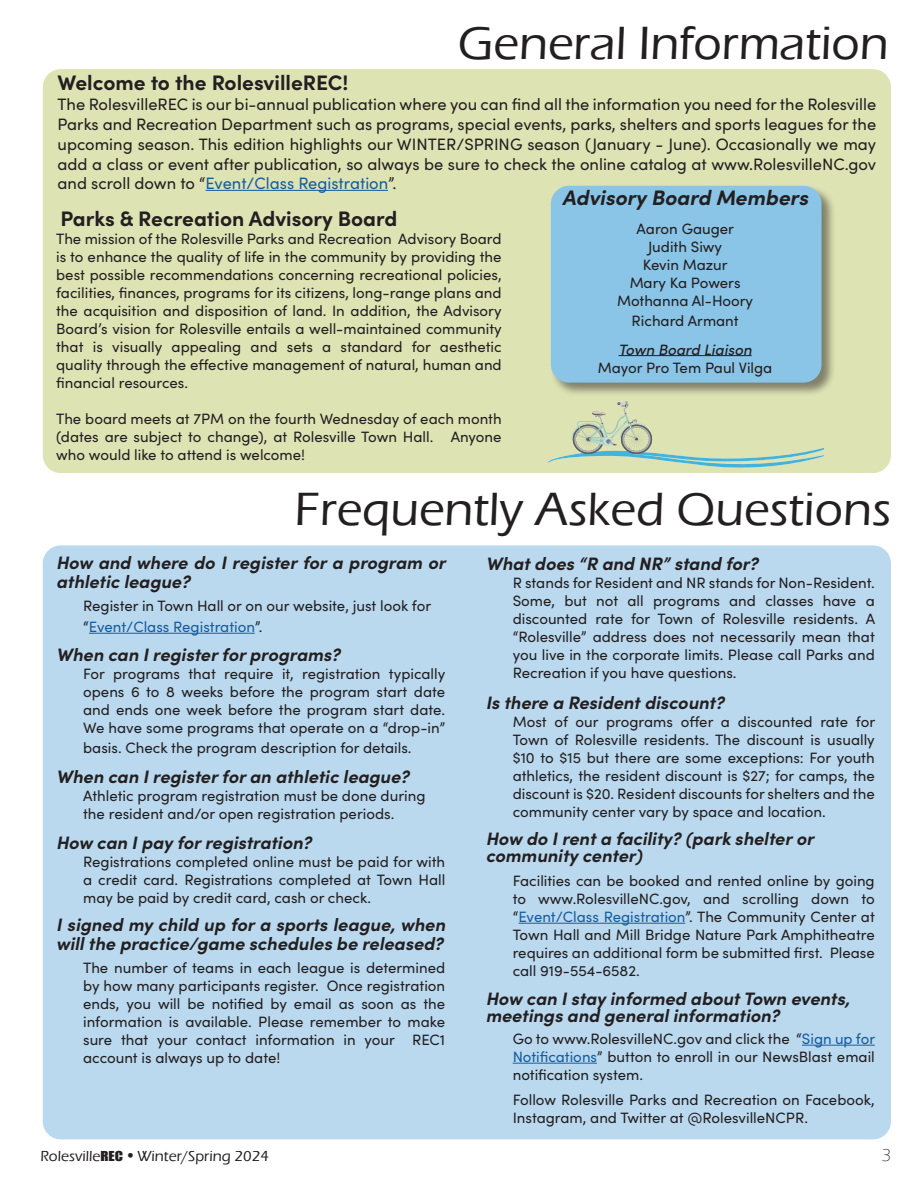
<style>
.page{position:relative;width:918px;height:1188px;background:#fff}
.page>*{position:absolute;margin:0;border:0;box-sizing:border-box;transform-origin:0 0}
.t1{font:500 48px "Eras ITC";color:#231f20}
.t2{font:700 21px "Sofia Pro";letter-spacing:-.005em;color:#231f20}
.t3{font:italic 700 21px "Sofia Pro";color:#231f20}
.t4{font:italic 700 18px/18.9px "Sofia Pro";color:#231f20}
.t5{font:300 18px "Eras ITC";color:#231f20}
.t6{font:16.5px/19.8px "Sofia Pro";color:#231f20;text-align:justify}
.t7{font:15px/18px "Sofia Pro";color:#231f20;text-align:justify}
.t8{font:500 15px "Eras ITC";color:#231f20}
.t9{font:italic 500 15px "Sofia Pro";color:#231f20}
.s1{color:#175d9e}
.s2{font-family:"Impact";font-weight:400;font-size:12.6px}
.s3{font-family:"Calibri";font-weight:400}
</style>
<div class="page">
<div style="left:43px;top:545px;width:848px;height:594px;background:#bad9ef;border-radius:18px"></div>
<div style="left:43px;top:69px;width:848px;height:404px;background:#dee3b4;border-radius:18px"></div>
<div style="left:550px;top:185px;width:286px;height:212px;background:#231f20;opacity:.5"></div>
<div style="left:551px;top:186px;width:271px;height:197px;background:#8ac4e7;border-radius:18px"></div>
<hr style="left:206px;top:190px;width:182px;height:1px;background:#175d9e">
<hr style="left:89px;top:633px;width:166px;height:1px;background:#175d9e">
<hr style="left:519px;top:923px;width:166px;height:1px;background:#175d9e">
<hr style="left:802px;top:1045px;width:73px;height:1px;background:#175d9e">
<hr style="left:513px;top:1063px;width:84px;height:1px;background:#175d9e">
<svg style="left:548px;top:401px;width:276px;height:67px"></svg>
<hr style="left:619px;top:355px;width:133px;height:1px;background:#231f20">
<p class="t1" style="left:458px;top:16px;width:432px">General Information</p>
<p class="t2" style="left:58px;top:67px;width:293px">Welcome to the RolesvilleREC!</p>
<p class="t6" style="left:58px;top:94px;width:820px">The RolesvilleREC is our bi-annual publication where you can find all the information you need for the Rolesville Parks and Recreation Department such as programs, special events, parks, shelters and sports leagues for the upcoming season. This edition highlights our WINTER/SPRING season (January - June). Occasionally we may add a class or event after publication, so always be sure to check the online catalog at www.RolesvilleNC.gov and scroll down to “<span class="s1">Event/Class Registration</span>”.</p>
<p class="t3" style="left:562px;top:182px;width:247px">Advisory Board Members</p>
<p class="t7" style="left:637px;top:219px;width:99px">Aaron Gauger</p>
<p class="t7" style="left:648px;top:237px;width:76px">Judith Siwy</p>
<p class="t7" style="left:643px;top:255px;width:86px">Kevin Mazur</p>
<p class="t7" style="left:630px;top:273px;width:112px">Mary Ka Powers</p>
<p class="t7" style="left:617px;top:291px;width:138px">Mothanna Al-Hoory</p>
<p class="t7" style="left:632px;top:311px;width:109px">Richard Armant</p>
<p class="t9" style="left:619px;top:338px;width:135px">Town Board Liaison</p>
<p class="t7" style="left:598px;top:358px;width:176px">Mayor Pro Tem Paul Vilga</p>
<p class="t2" style="left:60px;top:202px;width:338px">Parks &amp; Recreation Advisory Board</p>
<p class="t7" style="left:56px;top:229px;width:447px">The mission of the Rolesville Parks and Recreation Advisory Board is to enhance the quality of life in the community by providing the best possible recommendations concerning recreational policies, facilities, finances, programs for its citizens, long-range plans and the acquisition and disposition of land. In addition, the Advisory Board’s vision for Rolesville entails a well-maintained community that is visually appealing and sets a standard for aesthetic quality through the effective management of natural, human and financial resources.</p>
<p class="t7" style="left:56px;top:409px;width:447px">The board meets at 7PM on the fourth Wednesday of each month (dates are subject to change), at Rolesville Town Hall. Anyone who would like to attend is welcome!</p>
<p class="t1" style="left:294px;top:482px;width:598px">Frequently Asked Questions</p>
<p class="t4" style="left:56px;top:552px;width:391px">How and where do I register for a program or athletic league?</p>
<p class="t7" style="left:83px;top:594px;width:350px;line-height:21.6px">Register in Town Hall or on our website, just look for “<span class="s1">Event/Class Registration</span>”.</p>
<p class="t4" style="left:56px;top:644px;width:286px">When can I register for programs?</p>
<p class="t7" style="left:83px;top:664px;width:364px">For programs that require it, registration typically opens 6 to 8 weeks before the program start date and ends one week before the program start date.<br>We have some programs that operate on a “drop-in”</p>
<p class="t7" style="left:83px;top:737px;width:330px">basis. Check the program description for details.</p>
<p class="t4" style="left:56px;top:766px;width:355px">When can I register for an athletic league?</p>
<p class="t7" style="left:83px;top:786px;width:344px">Athletic program registration must be done during the resident and/or open registration periods.</p>
<p class="t4" style="left:56px;top:832px;width:257px">How can I pay for registration?</p>
<p class="t7" style="left:83px;top:852px;width:364px">Registrations completed online must be paid for with a credit card. Registrations completed at Town Hall may be paid by credit card, cash or check.</p>
<p class="t4" style="left:56px;top:914px;width:391px">I signed my child up for a sports league, when will the practice/game schedules be released?</p>
<p class="t7" style="left:83px;top:958px;width:364px">The number of teams in each league is determined by how many participants register. Once registration ends, you will be notified by email as soon as the information is available. Please remember to make sure that your contact information in your REC1 account is always up to date!</p>
<p class="t4" style="left:486px;top:553px;width:274px">What does “R and NR” stand for?</p>
<p class="t7" style="left:513px;top:573px;width:364px">R stands for Resident and NR stands for Non-Resident.<br>Some, but not all programs and classes have a discounted rate for Town of Rolesville residents. A “Rolesville” address does not necessarily mean that you live in the corporate limits. Please call Parks and Recreation if you have questions.</p>
<p class="t4" style="left:486px;top:691px;width:240px">Is there a Resident discount?</p>
<p class="t7" style="left:513px;top:712px;width:364px">Most of our programs offer a discounted rate for Town of Rolesville residents. The discount is usually $10 to $15 but there are some exceptions: For youth athletics, the resident discount is $27; for camps, the discount is $20. Resident discounts for shelters and the community center vary by space and location.</p>
<p class="t4" style="left:486px;top:829px;width:330px;line-height:17.4px">How do I rent a facility? (park shelter or community center)</p>
<p class="t7" style="left:513px;top:871px;width:364px">Facilities can be booked and rented online by going to www.RolesvilleNC.gov, and scrolling down to “<span class="s1">Event/Class Registration</span>”. The Community Center at Town Hall and Mill Bridge Nature Park Amphitheatre requires an additional form be submitted first. Please call 919-554-6582.</p>
<p class="t4" style="left:486px;top:988px;width:366px;line-height:17.1px">How can I stay informed about Town events, meetings and general information?</p>
<p class="t7" style="left:513px;top:1029px;width:364px">Go to www.RolesvilleNC.gov and click the “<span class="s1">Sign up for Notifications</span>” button to enroll in our NewsBlast email notification system.</p>
<p class="t7" style="left:513px;top:1090px;width:364px">Follow Rolesville Parks and Recreation on Facebook,<br>Instagram, and Twitter at @RolesvilleNCPR.</p>
<p class="t8" style="left:40px;top:1148px;width:230px">Rolesville<span class="s2">REC</span> <span class="s3">•</span> Winter/Spring 2024</p>
<p class="t5" style="left:881px;top:1145px;width:11px">3</p>
</div>
